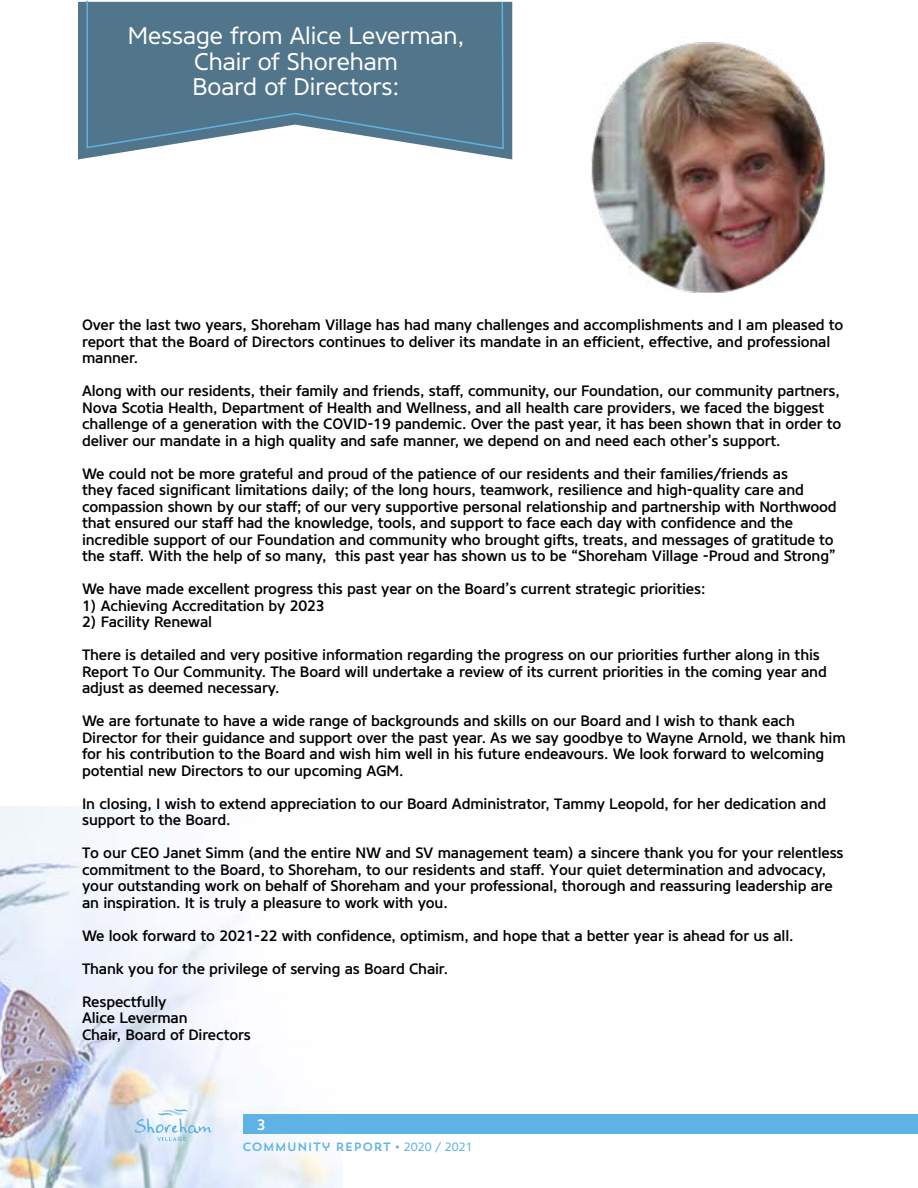
<style>
.page{position:relative;width:918px;height:1188px;background:#fff}
.page>*{position:absolute;margin:0;border:0;box-sizing:border-box;transform-origin:0 0}
.t1{font:24px/25.5px "Core Sans N45";color:#fff;text-align:center}
.t2{font:500 15px/16.5px "Core Sans N55";letter-spacing:-.01em;color:#000}
.t3{font:500 15px "Core Sans N55";color:#fff}
.t4{font:12px "Trend Sans One";color:#5fb3e4}
.s1{font-family:"Core Sans N45"}
</style>
<div class="page">
<img style="left:0;top:807px;width:342px;height:381px">
<div style="left:243px;top:1115px;width:675px;height:19px;background:#5fb3e4"></div>
<svg style="left:135px;top:1109px;width:76px;height:32px"></svg>
<svg style="left:78px;top:2px;width:434px;height:157px"></svg>
<svg style="left:86px;top:0;width:419px;height:150px;background:#5e8095"></svg>
<img style="left:591px;top:42px;width:235px;height:250px">
<h1 class="t1" style="left:128px;top:23px;width:338px">Message from Alice Leverman,<br>Chair of Shoreham<br>Board of Directors:</h1>
<p class="t2" style="left:82px;top:317px;width:763px">Over the last two years, Shoreham Village has had many challenges and accomplishments and I am pleased to report that the Board of Directors continues to deliver its mandate in an efficient, effective, and professional manner.</p>
<p class="t2" style="left:82px;top:383px;width:761px">Along with our residents, their family and friends, staff, community, our Foundation, our community partners, Nova Scotia Health, Department of Health and Wellness, and all health care providers, we faced the biggest challenge of a generation with the COVID-19 pandemic. Over the past year, it has been shown that in order to deliver our mandate in a high quality and safe manner, we depend on and need each other’s support.</p>
<p class="t2" style="left:82px;top:465px;width:756px">We could not be more grateful and proud of the patience of our residents and their families/friends as<br>they faced significant limitations daily; of the long hours, teamwork, resilience and high-quality care and compassion shown by our staff; of our very supportive personal relationship and partnership with Northwood that ensured our staff had the knowledge, tools, and support to face each day with confidence and the incredible support of our Foundation and community who brought gifts, treats, and messages of gratitude to the staff. With the help of so many, this past year has shown us to be “Shoreham Village -Proud and Strong”</p>
<p class="t2" style="left:82px;top:581px;width:625px">We have made excellent progress this past year on the Board’s current strategic priorities:</p>
<p class="t2" style="left:82px;top:597px;width:244px">1) Achieving Accreditation by 2023</p>
<p class="t2" style="left:82px;top:614px;width:132px">2) Facility Renewal</p>
<p class="t2" style="left:82px;top:647px;width:746px">There is detailed and very positive information regarding the progress on our priorities further along in this<br>Report To Our Community. The Board will undertake a review of its current priorities in the coming year and adjust as deemed necessary.</p>
<p class="t2" style="left:82px;top:713px;width:765px">We are fortunate to have a wide range of backgrounds and skills on our Board and I wish to thank each Director for their guidance and support over the past year. As we say goodbye to Wayne Arnold, we thank him for his contribution to the Board and wish him well in his future endeavours. We look forward to welcoming potential new Directors to our upcoming AGM.</p>
<p class="t2" style="left:82px;top:795px;width:746px">In closing, I wish to extend appreciation to our Board Administrator, Tammy Leopold, for her dedication and support to the Board.</p>
<p class="t2" style="left:82px;top:845px;width:763px">To our CEO Janet Simm (and the entire NW and SV management team) a sincere thank you for your relentless commitment to the Board, to Shoreham, to our residents and staff. Your quiet determination and advocacy, your outstanding work on behalf of Shoreham and your professional, thorough and reassuring leadership are an inspiration. It is truly a pleasure to work with you.</p>
<p class="t2" style="left:82px;top:927px;width:713px">We look forward to 2021-22 with confidence, optimism, and hope that a better year is ahead for us all.</p>
<p class="t2" style="left:82px;top:960px;width:368px">Thank you for the privilege of serving as Board Chair.</p>
<p class="t2" style="left:82px;top:993px;width:170px">Respectfully<br>Alice Leverman<br>Chair, Board of Directors</p>
<p class="t3" style="left:257px;top:1115px;width:10px">3</p>
<p class="t4" style="left:242px;top:1139px;width:232px">COMMUNITY REPORT <span class="s1">• 2020 / 2021</span></p>
</div>
